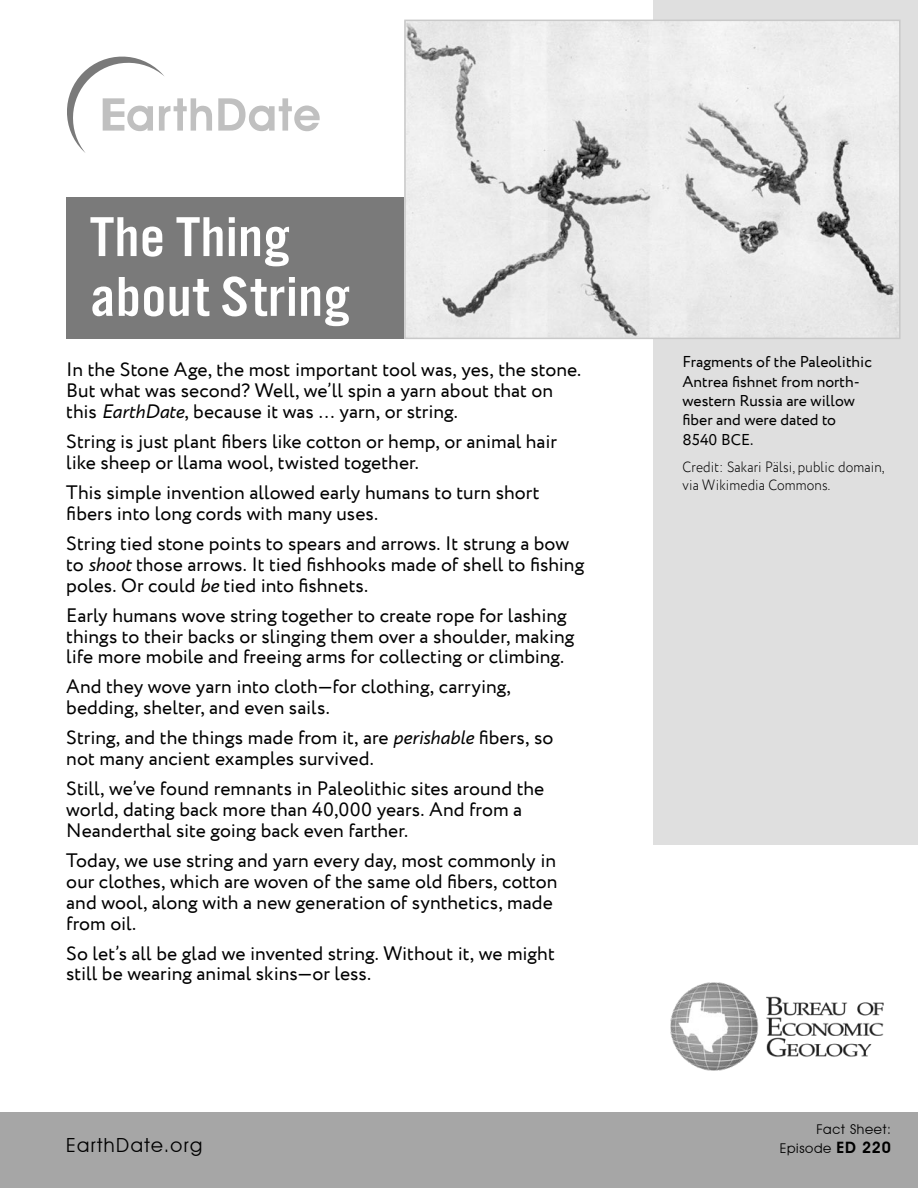
<style>
.page{position:relative;width:918px;height:1188px;background:#fff}
.page>*{position:absolute;margin:0;border:0;box-sizing:border-box;transform-origin:0 0}
.t1{font:58.35px/59.8px "Alternate Got No 3 D";letter-spacing:.01em;color:#fff;scale:1.1 1}
.t2{font:19.5px/20.9px "Circe";color:#000}
.t3{font:19.5px "Avant Garde IT Cby BT";letter-spacing:.075em;color:#000}
.t4{font:15.75px/19.5px "Circe";color:#000}
.t5{font:300 15px/18px "Circe";letter-spacing:.01em;color:#000;scale:.9 1}
.t6{font:13.5px/18.9px "Avant Garde IT Cby BT";letter-spacing:.05em;color:#000;text-align:right}
.s1{font-style:italic}
.s2{font-weight:600;font-size:15.75px}
</style>
<div class="page">
<div style="left:66px;top:197px;width:587px;height:142px;background:#7a7a7a"></div>
<div style="left:653px;top:0;width:265px;height:845px;background:#dfdfdf"></div>
<svg style="left:67px;top:56px;width:145px;height:97px"></svg>
<svg style="left:218px;top:98px;width:102px;height:33px"></svg>
<img style="left:671px;top:983px;width:213px;height:88px">
<div style="left:0;top:1112px;width:918px;height:76px;background:#a6a6a6"></div>
<img style="left:407px;top:23px;width:491px;height:313px">
<div style="left:404px;top:20px;width:497px;height:319px;border:2px solid #c9c9c9"></div>
<h1 class="t1" style="left:90px;top:207px;width:237px">The Thing about String</h1>
<p class="t2" style="left:66px;top:360px;width:517px">In the Stone Age, the most important tool was, yes, the stone.<br>But what was second? Well, we’ll spin a yarn about that on this <span class="s1">EarthDate</span>, because it was … yarn, or string.</p>
<p class="t2" style="left:66px;top:432px;width:492px">String is just plant fibers like cotton or hemp, or animal hair like sheep or llama wool, twisted together.</p>
<p class="t2" style="left:66px;top:483px;width:475px">This simple invention allowed early humans to turn short fibers into long cords with many uses.</p>
<p class="t2" style="left:66px;top:533px;width:520px">String tied stone points to spears and arrows. It strung a bow to <span class="s1">shoot</span> those arrows. It tied fishhooks made of shell to fishing poles. Or could <span class="s1">be</span> tied into fishnets.</p>
<p class="t2" style="left:66px;top:605px;width:510px">Early humans wove string together to create rope for lashing things to their backs or slinging them over a shoulder, making life more mobile and freeing arms for collecting or climbing.</p>
<p class="t2" style="left:66px;top:677px;width:446px">And they wove yarn into cloth—for clothing, carrying, bedding, shelter, and even sails.</p>
<p class="t2" style="left:66px;top:728px;width:489px">String, and the things made from it, are <span class="s1">perishable</span> fibers, so not many ancient examples survived.</p>
<p class="t2" style="left:66px;top:779px;width:480px">Still, we’ve found remnants in Paleolithic sites around the world, dating back more than 40,000 years. And from a<br>Neanderthal site going back even farther.</p>
<p class="t2" style="left:66px;top:850px;width:493px">Today, we use string and yarn every day, most commonly in our clothes, which are woven of the same old fibers, cotton and wool, along with a new generation of synthetics, made from oil.</p>
<p class="t2" style="left:66px;top:943px;width:490px">So let’s all be glad we invented string. Without it, we might still be wearing animal skins—or less.</p>
<p class="t3" style="left:66px;top:1134px;width:138px">EarthDate.org</p>
<p class="t4" style="left:683px;top:353px;width:191px">Fragments of the Paleolithic<br>Antrea fishnet from north&shy;western Russia are willow fiber and were dated to<br>8540 BCE.</p>
<p class="t5" style="left:683px;top:458px;width:226px">Credit: Sakari Pälsi, public domain, via Wikimedia Commons.</p>
<p class="t6" style="left:780px;top:1120px;width:113px">Fact Sheet:<br>Episode <span class="s2">ED 220</span></p>
</div>
